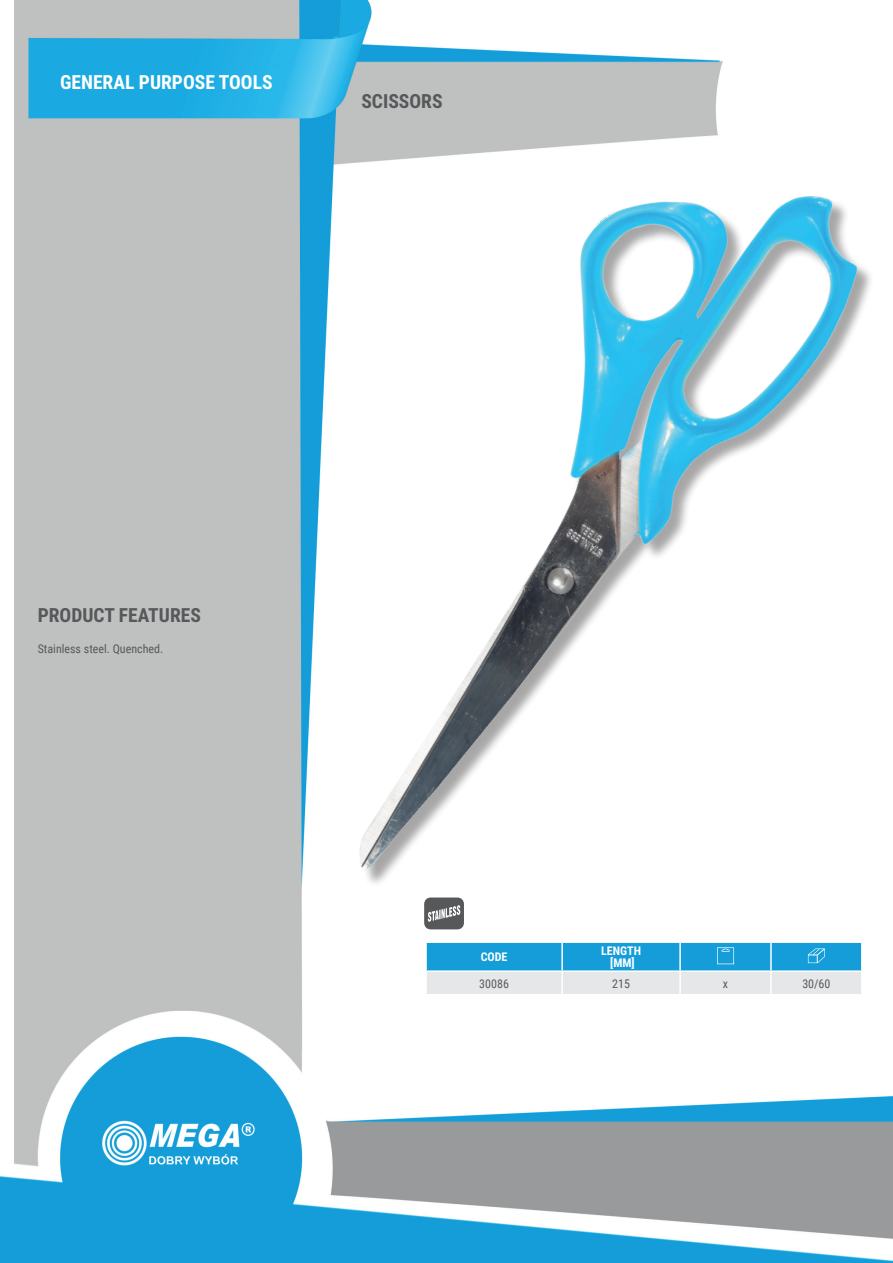
<style>
.page{position:relative;width:893px;height:1263px;background:#fff}
.page>*{position:absolute;margin:0;border:0;box-sizing:border-box;transform-origin:0 0}
.t1{font:700 19.5px "Roboto Condensed";color:#57585a}
.t2{font:700 19.5px "Roboto Condensed";color:#fff}
.t3{font:12px "Roboto Condensed";color:#57585a}
.t4{font:700 12px/12px "Roboto Condensed";color:#fff;text-align:center}
</style>
<div class="page">
<img style="left:0;top:0;width:893px;height:1263px">
<div style="left:362px;top:197px;width:513px;height:690px;background:#fff"></div>
<img style="left:137px;top:102px;width:756px;height:769px">
<hr style="left:425px;top:943px;width:2px;height:27px;background:#fff">
<hr style="left:425px;top:972px;width:2px;height:22px;background:#fff">
<hr style="left:562px;top:941px;width:118px;height:2px;background:#fff">
<hr style="left:680px;top:941px;width:91px;height:2px;background:#fff">
<hr style="left:771px;top:941px;width:91px;height:2px;background:#fff">
<hr style="left:425px;top:941px;width:137px;height:2px;background:#fff">
<hr style="left:425px;top:970px;width:137px;height:2px;background:#fff">
<hr style="left:425px;top:994px;width:137px;height:1px;background:#fff">
<svg style="left:426px;top:942px;width:436px;height:53px;background:#7dc3e2"></svg>
<div style="left:424px;top:897px;width:40px;height:32px;background:#57585a;border-radius:7px"></div>
<svg style="left:428px;top:905px;width:32px;height:17px"></svg>
<h1 class="t2" style="left:60px;top:69px;width:214px">GENERAL PURPOSE TOOLS</h1>
<h1 class="t1" style="left:361px;top:88px;width:83px">SCISSORS</h1>
<h1 class="t1" style="left:38px;top:601px;width:165px">PRODUCT FEATURES</h1>
<p class="t3" style="left:38px;top:640px;width:127px">Stainless steel. Quenched.</p>
<p class="t4" style="left:481px;top:950px;width:28px">CODE</p>
<p class="t4" style="left:601px;top:944px;width:41px">LENGTH [MM]</p>
<p class="t3" style="left:479px;top:975px;width:31px">30086</p>
<p class="t3" style="left:612px;top:975px;width:19px">215</p>
<p class="t3" style="left:723px;top:975px;width:7px">x</p>
<p class="t3" style="left:802px;top:975px;width:30px">30/60</p>
</div>
